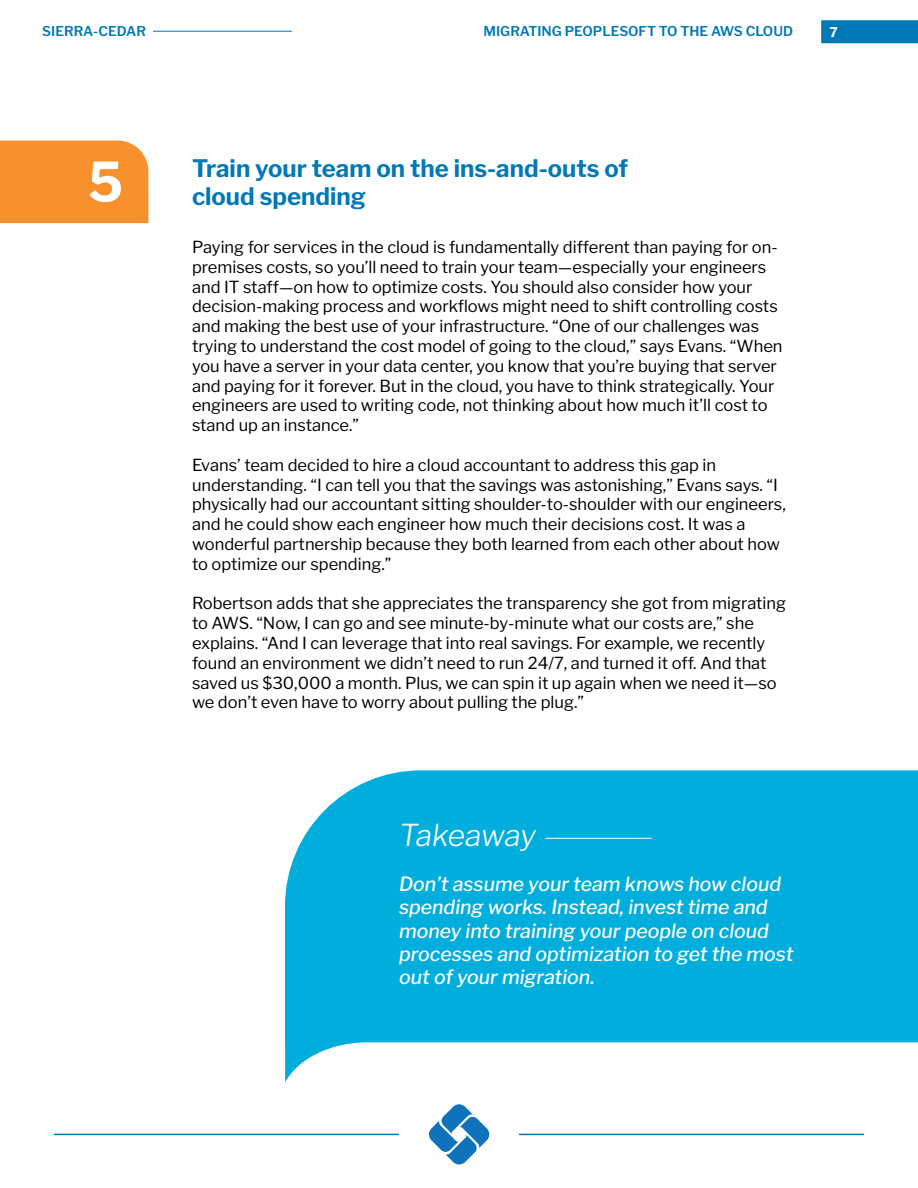
<style>
.page{position:relative;width:918px;height:1188px;background:#fff}
.page>*{position:absolute;margin:0;border:0;box-sizing:border-box;transform-origin:0 0}
.t1{font:700 54px "Libre Franklin";color:#fff;scale:.96 1}
.t2{font:italic 300 30px "Libre Franklin";letter-spacing:-.01em;color:#fff}
.t3{font:700 24px/28.8px "Libre Franklin";color:#0079b7}
.t4{font:italic 500 19.5px/23.4px "Libre Franklin";color:#fff}
.t5{font:16.5px/19.8px "Libre Franklin";color:#000}
.t6{font:600 13.5px "Libre Franklin";color:#0079b7}
.t7{font:700 13.5px "Libre Franklin";color:#fff}
</style>
<div class="page">
<svg style="left:821px;top:20px;width:97px;height:24px;background:#0b7eba"></svg>
<hr style="left:153px;top:31px;width:139px;height:1px;background:#0079b7">
<svg style="left:429px;top:1104px;width:60px;height:61px"></svg>
<hr style="left:54px;top:1134px;width:345px;height:1px;background:#0079b7">
<hr style="left:519px;top:1134px;width:345px;height:1px;background:#0079b7">
<div style="left:0;top:141px;width:148px;height:83px;background:#f7902d"></div>
<svg style="left:285px;top:770px;width:633px;height:312px;background:#24b9e1"></svg>
<hr style="left:545px;top:838px;width:107px;height:1px;background:#fff">
<p class="t6" style="left:42px;top:20px;width:105px">SIERRA-CEDAR</p>
<p class="t6" style="left:484px;top:20px;width:311px">MIGRATING PEOPLESOFT TO THE AWS CLOUD</p>
<p class="t7" style="left:830px;top:21px;width:10px">7</p>
<h1 class="t1" style="left:88px;top:140px;width:38px">5</h1>
<h3 class="t3" style="left:192px;top:151px;width:438px">Train your team on the ins-and-outs of cloud spending</h3>
<p class="t5" style="left:192px;top:236px;width:592px">Paying for services in the cloud is fundamentally different than paying for on&shy;premises costs, so you’ll need to train your team—especially your engineers and IT staff—on how to optimize costs. You should also consider how your decision-making process and workflows might need to shift controlling costs and making the best use of your infrastructure. “One of our challenges was trying to understand the cost model of going to the cloud,” says Evans. “When you have a server in your data center, you know that you’re buying that server and paying for it forever. But in the cloud, you have to think strategically. Your engineers are used to writing code, not thinking about how much it’ll cost to stand up an instance.”</p>
<p class="t5" style="left:192px;top:453px;width:595px">Evans’ team decided to hire a cloud accountant to address this gap in understanding. “I can tell you that the savings was astonishing,” Evans says. “I physically had our accountant sitting shoulder-to-shoulder with our engineers, and he could show each engineer how much their decisions cost. It was a wonderful partnership because they both learned from each other about how to optimize our spending.”</p>
<p class="t5" style="left:192px;top:592px;width:596px">Robertson adds that she appreciates the transparency she got from migrating to AWS. “Now, I can go and see minute-by-minute what our costs are,” she explains. “And I can leverage that into real savings. For example, we recently found an environment we didn’t need to run 24/7, and turned it off. And that saved us $30,000 a month. Plus, we can spin it up again when we need it—so we don’t even have to worry about pulling the plug.”</p>
<h2 class="t2" style="left:399px;top:813px;width:139px">Takeaway</h2>
<p class="t4" style="left:399px;top:870px;width:396px">Don’t assume your team knows how cloud spending works. Instead, invest time and money into training your people on cloud processes and optimization to get the most out of your migration.</p>
</div>
